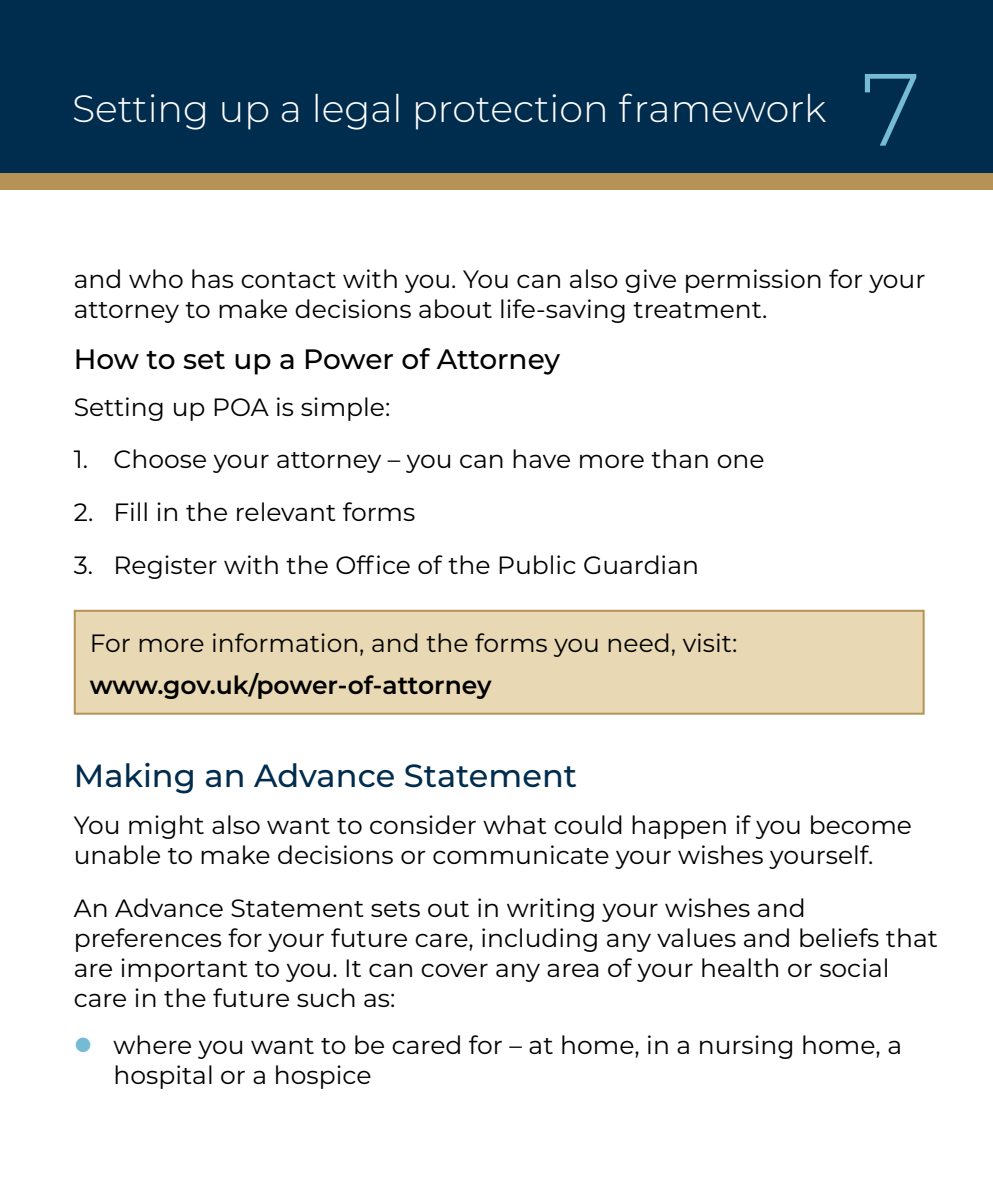
<style>
.page{position:relative;width:993px;height:1191px;background:#fff}
.page>*{position:absolute;margin:0;border:0;box-sizing:border-box;transform-origin:0 0}
.t1{font:300 102.4px "Montserrat Alternates";color:#75bbd5}
.t2{font:300 42px "Montserrat";color:#fff}
.t3{font:300 38px "Montserrat";color:#fff}
.t4{font:500 32px "Montserrat";color:#002c4d}
.t5{font:500 28px "Montserrat";letter-spacing:-.005em;color:#000}
.t6{font:25px/30px "Montserrat";color:#000}
.t7{font:600 25px "Montserrat";letter-spacing:-.005em;color:#000}
</style>
<div class="page">
<div style="left:0;top:9px;width:992px;height:181px;background:#b79257"></div>
<div style="left:0;top:0;width:992px;height:173px;background:#002c4d"></div>
<div style="left:74px;top:610px;width:850px;height:104px;background:#e8d9b4;border:2px solid #b79257"></div>
<h3 class="t3" style="left:72px;top:83px;width:755px">Setting up a legal protection framework</h3>
<h2 class="t2" style="left:72px;top:82px;width:263px">Introduction</h2>
<h1 class="t1" style="left:861px;top:40px;width:61px">7</h1>
<p class="t6" style="left:74px;top:263px;width:853px">and who has contact with you. You can also give permission for your attorney to make decisions about life-saving treatment.</p>
<p class="t5" style="left:74px;top:339px;width:488px">How to set up a Power of Attorney</p>
<p class="t6" style="left:74px;top:391px;width:318px">Setting up POA is simple:</p>
<p class="t6" style="left:74px;top:443px;width:692px">1. Choose your attorney – you can have more than one</p>
<p class="t6" style="left:74px;top:496px;width:343px">2. Fill in the relevant forms</p>
<p class="t6" style="left:74px;top:549px;width:626px">3. Register with the Office of the Public Guardian</p>
<p class="t6" style="left:90px;top:627px;width:649px">For more information, and the forms you need, visit:</p>
<p class="t7" style="left:90px;top:667px;width:403px">www.gov.uk/power-of-attorney</p>
<p class="t4" style="left:74px;top:753px;width:504px">Making an Advance Statement</p>
<p class="t6" style="left:74px;top:809px;width:839px">You might also want to consider what could happen if you become unable to make decisions or communicate your wishes yourself.</p>
<p class="t6" style="left:74px;top:892px;width:865px">An Advance Statement sets out in writing your wishes and preferences for your future care, including any values and beliefs that are important to you. It can cover any area of your health or social care in the future such as:</p>
<p class="t6" style="left:113px;top:1029px;width:790px">where you want to be cared for – at home, in a nursing home, a hospital or a hospice</p>
</div>
